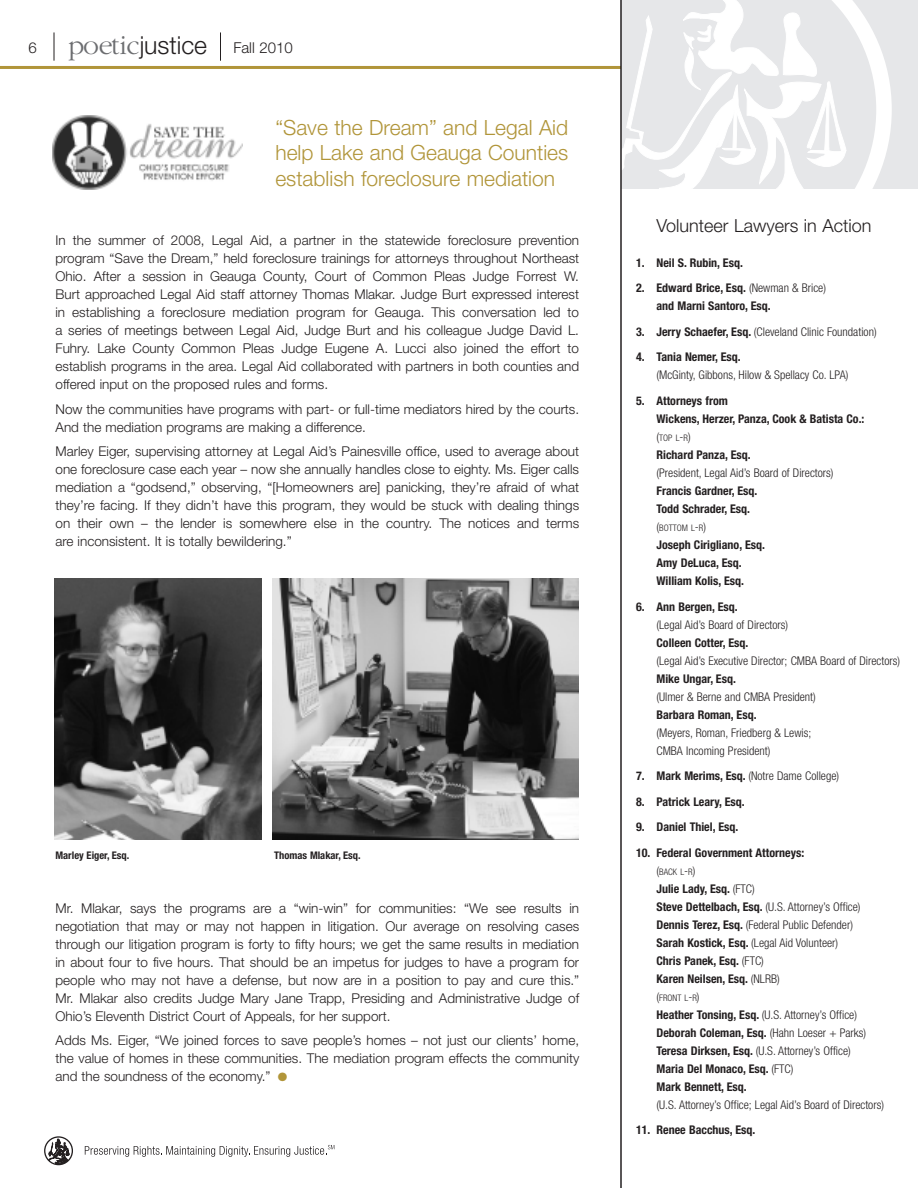
<style>
.page{position:relative;width:918px;height:1188px;background:#fff}
.page>*{position:absolute;margin:0;border:0;box-sizing:border-box;transform-origin:0 0}
.t1{font:300 21px/25.5px "Helvetica Neue LT";color:#b19539;text-align:justify}
.t2{font:300 18px "Helvetica Neue LT";color:#231f20}
.t3{font:300 15px "Helvetica Neue LT";color:#231f20}
.t4{font:300 13.5px/18px "Helvetica Neue LT";color:#231f20;text-align:justify}
.t5{font:700 condensed 12px/18px "Helvetica Neue LT";color:#231f20}
.t6{font:300 condensed 12px/18px "Helvetica Neue LT";color:#231f20}
.t7{font:700 condensed 10.5px "Helvetica Neue LT";color:#231f20}
.t8{font:300 condensed 9px "Helvetica Neue LT";color:#231f20}
.s1{font-family:"Garamond";font-size:28.2px;color:#6c6d70}
.s2{font-size:24.75px}
.s3{color:#b19539}
.s4{font-weight:300}
.s5{font-weight:700}
.s6{font-size:12px}
</style>
<div class="page">
<img style="left:52px;top:116px;width:191px;height:74px">
<hr style="left:0;top:66px;width:891px;height:3px;background:#b19539">
<div style="left:621px;top:0;width:297px;height:189px;background:#e6e7e9"></div>
<svg style="left:622px;top:0;width:265px;height:189px"></svg>
<svg style="left:54px;top:32px;width:1px;height:29px"></svg>
<svg style="left:220px;top:32px;width:1px;height:29px"></svg>
<svg style="left:85px;top:1145px;width:249px;height:12px"></svg>
<div style="left:44px;top:1136px;width:29px;height:29px;border:1px solid #231f20;border-radius:50%"></div>
<svg style="left:45px;top:1139px;width:24px;height:26px"></svg>
<hr style="left:620px;top:0;width:2px;height:1188px;background:#231f20">
<img style="left:54px;top:578px;width:208px;height:262px">
<img style="left:273px;top:578px;width:306px;height:262px">
<p class="t3" style="left:29px;top:42px;width:266px">6 <span class="s1">poetic</span><span class="s2">justice</span> Fall 2010</p>
<h1 class="t1" style="left:275px;top:117px;width:294px">“Save the Dream” and Legal Aid help Lake and Geauga Counties establish foreclosure mediation</h1>
<p class="t4" style="left:56px;top:233px;width:525px">In the summer of 2008, Legal Aid, a partner in the statewide foreclosure prevention program “Save the Dream,” held foreclosure trainings for attorneys throughout Northeast Ohio. After a session in Geauga County, Court of Common Pleas Judge Forrest W.<br>Burt approached Legal Aid staff attorney Thomas Mlakar. Judge Burt expressed interest in establishing a foreclosure mediation program for Geauga. This conversation led to a series of meetings between Legal Aid, Judge Burt and his colleague Judge David L.<br>Fuhry. Lake County Common Pleas Judge Eugene A. Lucci also joined the effort to establish programs in the area. Legal Aid collaborated with partners in both counties and offered input on the proposed rules and forms.</p>
<p class="t4" style="left:56px;top:401px;width:525px">Now the communities have programs with part- or full-time mediators hired by the courts.<br>And the mediation programs are making a difference.</p>
<p class="t4" style="left:56px;top:444px;width:525px">Marley Eiger, supervising attorney at Legal Aid’s Painesville office, used to average about one foreclosure case each year – now she annually handles close to eighty. Ms. Eiger calls mediation a “godsend,” observing, “[Homeowners are] panicking, they’re afraid of what they’re facing. If they didn’t have this program, they would be stuck with dealing things on their own – the lender is somewhere else in the country. The notices and terms are inconsistent. It is totally bewildering.”</p>
<p class="t7" style="left:56px;top:852px;width:75px">Marley Eiger, Esq.</p>
<p class="t7" style="left:274px;top:852px;width:88px">Thomas Mlakar, Esq.</p>
<p class="t4" style="left:56px;top:900px;width:525px">Mr. Mlakar, says the programs are a “win-win” for communities: “We see results in negotiation that may or may not happen in litigation. Our average on resolving cases through our litigation program is forty to fifty hours; we get the same results in mediation in about four to five hours. That should be an impetus for judges to have a program for people who may not have a defense, but now are in a position to pay and cure this.” Mr. Mlakar also credits Judge Mary Jane Trapp, Presiding and Administrative Judge of Ohio’s Eleventh District Court of Appeals, for her support.</p>
<p class="t4" style="left:56px;top:1033px;width:525px">Adds Ms. Eiger, “We joined forces to save people’s homes – not just our clients’ home, the value of homes in these communities. The mediation program effects the community and the soundness of the economy.” <span class="s3">●</span></p>
<h2 class="t2" style="left:657px;top:219px;width:216px">Volunteer Lawyers in Action</h2>
<p class="t5" style="left:636px;top:255px;width:108px">1. Neil S. Rubin, Esq.</p>
<p class="t5" style="left:657px;top:280px;width:171px;text-indent:-21px">2. Edward Brice, Esq. <span class="s4">(Newman &amp; Brice) </span>and Marni Santoro, Esq.</p>
<p class="t6" style="left:636px;top:324px;width:242px"><span class="s5">3. Jerry Schaefer, Esq.</span> (Cleveland Clinic Foundation)</p>
<p class="t5" style="left:636px;top:349px;width:106px">4. Tania Nemer, Esq.</p>
<p class="t6" style="left:657px;top:367px;width:194px">(McGinty, Gibbons, Hilow &amp; Spellacy Co. LPA)</p>
<p class="t5" style="left:657px;top:393px;width:209px;text-indent:-21px">5. Attorneys from<br>Wickens, Herzer, Panza, Cook &amp; Batista Co.:</p>
<p class="t8" style="left:657px;top:435px;width:36px"><span class="s6">(</span>TOP L<span class="s6">-</span>R<span class="s6">)</span></p>
<p class="t5" style="left:657px;top:447px;width:96px">Richard Panza, Esq.</p>
<p class="t6" style="left:657px;top:465px;width:179px">(President, Legal Aid’s Board of Directors)</p>
<p class="t5" style="left:657px;top:483px;width:102px">Francis Gardner, Esq.<br>Todd Schrader, Esq.</p>
<p class="t8" style="left:657px;top:525px;width:51px"><span class="s6">(</span>BOTTOM L<span class="s6">-</span>R<span class="s6">)</span></p>
<p class="t5" style="left:657px;top:537px;width:110px">Joseph Cirigliano, Esq.<br>Amy DeLuca, Esq.<br>William Kolis, Esq.</p>
<p class="t5" style="left:636px;top:598px;width:103px">6. Ann Bergen, Esq.</p>
<p class="t6" style="left:657px;top:616px;width:133px">(Legal Aid’s Board of Directors)</p>
<p class="t5" style="left:657px;top:634px;width:93px">Colleen Cotter, Esq.</p>
<p class="t6" style="left:657px;top:652px;width:245px">(Legal Aid’s Executive Director; CMBA Board of Directors)</p>
<p class="t5" style="left:657px;top:670px;width:81px">Mike Ungar, Esq.</p>
<p class="t6" style="left:657px;top:688px;width:161px">(Ulmer &amp; Berne and CMBA President)</p>
<p class="t5" style="left:657px;top:706px;width:102px">Barbara Roman, Esq.</p>
<p class="t6" style="left:657px;top:724px;width:156px">(Meyers, Roman, Friedberg &amp; Lewis;<br>CMBA Incoming President)</p>
<p class="t6" style="left:636px;top:768px;width:205px"><span class="s5">7. Mark Merims, Esq.</span> (Notre Dame College)</p>
<p class="t5" style="left:636px;top:793px;width:110px">8. Patrick Leary, Esq.</p>
<p class="t5" style="left:636px;top:819px;width:104px">9. Daniel Thiel, Esq.</p>
<p class="t5" style="left:636px;top:845px;width:170px">10. Federal Government Attorneys:</p>
<p class="t8" style="left:657px;top:868px;width:40px"><span class="s6">(</span>BACK L<span class="s6">-</span>R<span class="s6">)</span></p>
<p class="t5" style="left:657px;top:881px;width:206px">Julie Lady, Esq. <span class="s4">(FTC)<br></span>Steve Dettelbach, Esq. <span class="s4">(U.S. Attorney’s Office)<br></span>Dennis Terez, Esq. <span class="s4">(Federal Public Defender)<br></span>Sarah Kostick, Esq. <span class="s4">(Legal Aid Volunteer)<br></span>Chris Panek, Esq. <span class="s4">(FTC)<br></span>Karen Neilsen, Esq. <span class="s4">(NLRB)</span></p>
<p class="t8" style="left:657px;top:994px;width:44px"><span class="s6">(</span>FRONT L<span class="s6">-</span>R<span class="s6">)</span></p>
<p class="t5" style="left:657px;top:1007px;width:211px">Heather Tonsing, Esq. <span class="s4">(U.S. Attorney’s Office)<br></span>Deborah Coleman, Esq. <span class="s4">(Hahn Loeser + Parks)<br></span>Teresa Dirksen, Esq. <span class="s4">(U.S. Attorney’s Office)<br></span>Maria Del Monaco, Esq. <span class="s4">(FTC)<br></span>Mark Bennett, Esq.</p>
<p class="t6" style="left:657px;top:1097px;width:229px">(U.S. Attorney’s Office; Legal Aid’s Board of Directors)</p>
<p class="t5" style="left:636px;top:1122px;width:121px">11. Renee Bacchus, Esq.</p>
</div>
